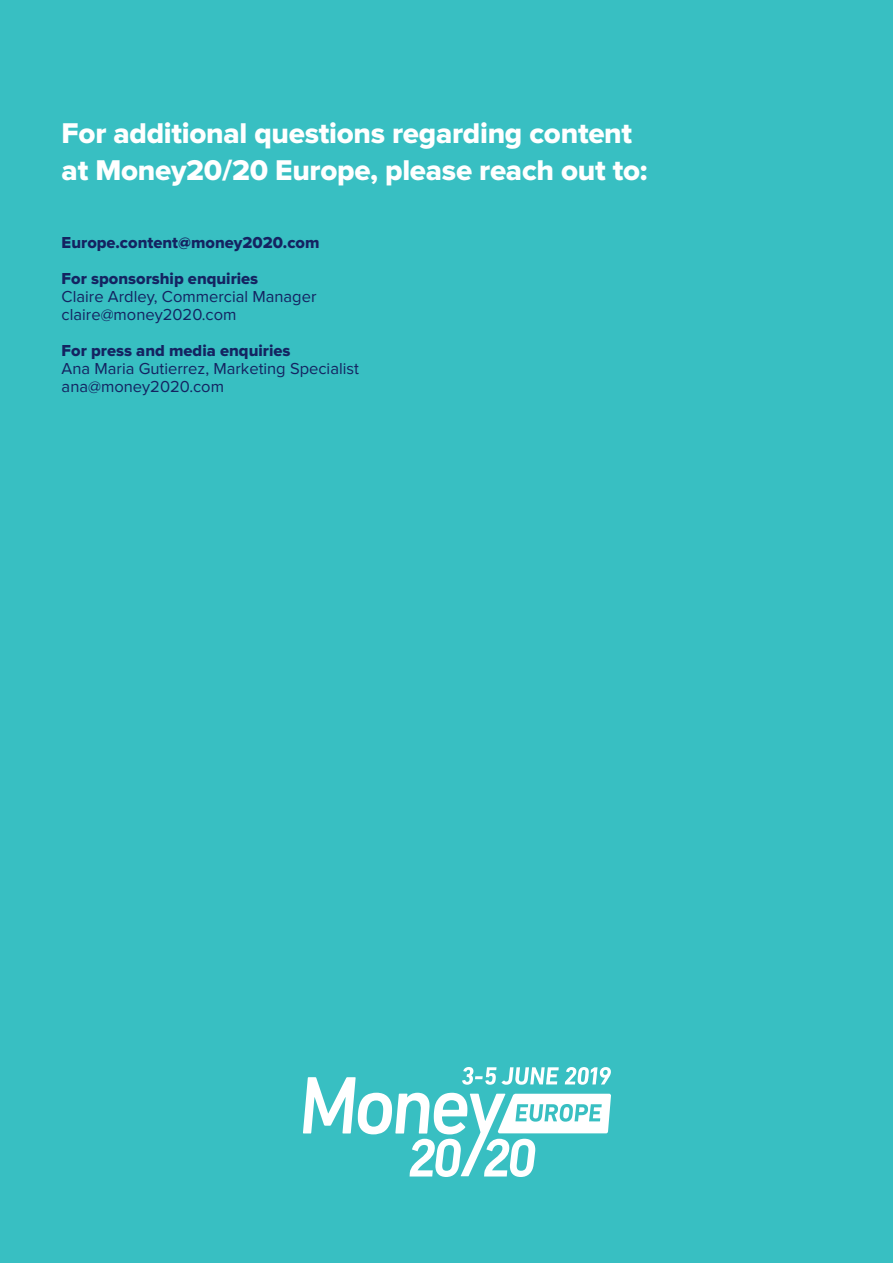
<style>
.page{position:relative;width:893px;height:1263px;background:#38bfc2}
.page>*{position:absolute;margin:0;border:0;box-sizing:border-box;transform-origin:0 0}
.t1{font:29.7px/36.8px "Proxima Nova Extrabld";letter-spacing:-.01em;color:#fff}
.t2{font:16.5px/18px "Proxima Nova";color:#142361}
.t3{font:16.5px/36px "Proxima Nova Extrabld";color:#142361}
</style>
<div class="page">
<svg style="left:303px;top:1067px;width:308px;height:110px"></svg>
<h1 class="t1" style="left:62px;top:116px;width:587px">For additional questions regarding content at Money20/20 Europe, please reach out to:</h1>
<p class="t3" style="left:62px;top:225px;width:259px">Europe.content@money2020.com<br>For sponsorship enquiries</p>
<p class="t2" style="left:62px;top:288px;width:256px">Claire Ardley, Commercial Manager claire@money2020.com</p>
<p class="t3" style="left:62px;top:333px;width:230px">For press and media enquiries</p>
<p class="t2" style="left:62px;top:360px;width:299px">Ana Maria Gutierrez, Marketing Specialist ana@money2020.com</p>
</div>
